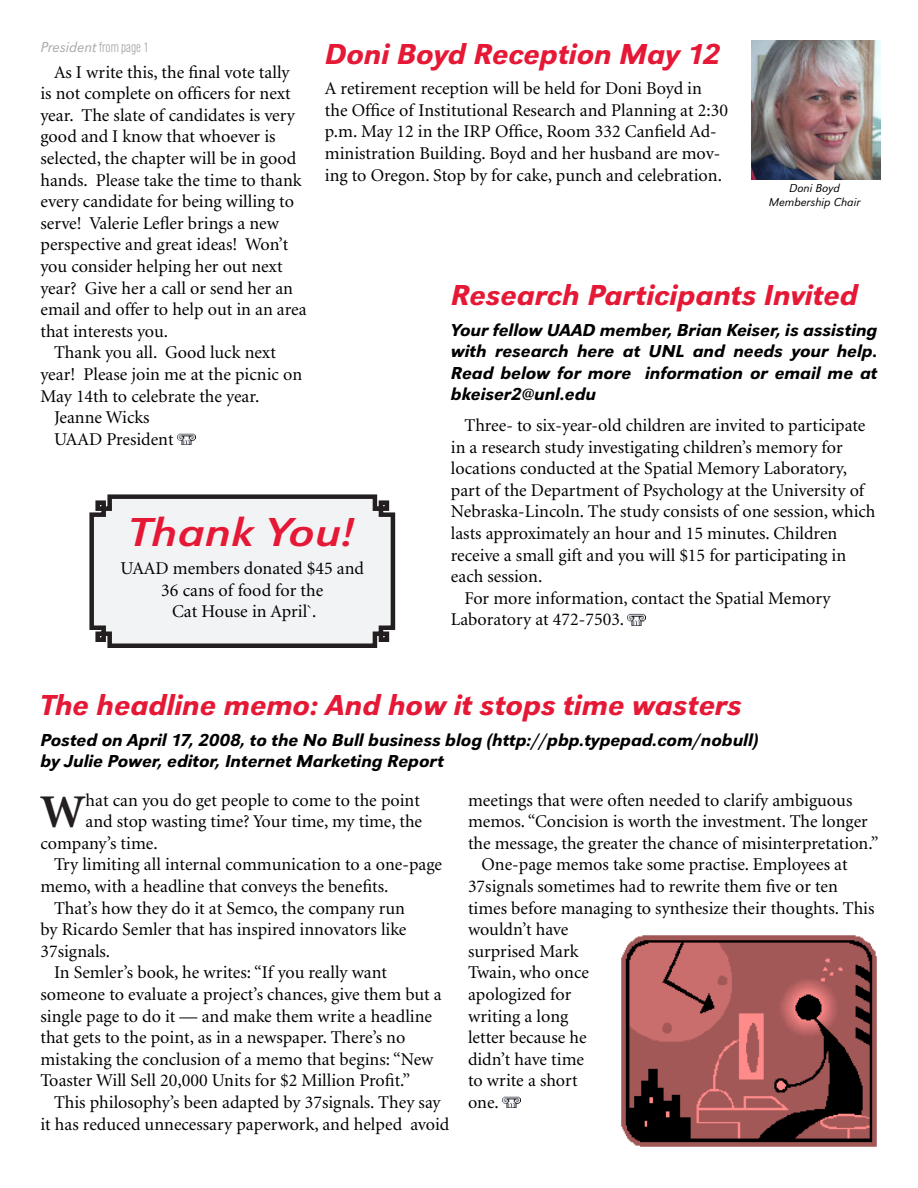
<style>
.page{position:relative;width:918px;height:1188px;background:#fff}
.page>*{position:absolute;margin:0;border:0;box-sizing:border-box;transform-origin:0 0}
.Body_Text_1st_para{font:700 46.95px "Minion";color:#231f20}
.Pull_Quote{font:italic 42px "URW Grotesk T";color:#e51836;scale:1.14 1}
.Heading_1{font:30px "URW Grotesk T Med Ita";color:#e51836}
.Body_Text{font:18px/21.6px "Minion";color:#000}
.byline{font:18px/21.6px "URW Grotesk T Med Ita";color:#000;text-align:justify}
.Body_Text_1st_para-2{font:18px "Minion";color:#000}
.t1{font:italic 300 15px "URW Grotesk T";color:#a8a9ad}
.t2{font:italic 300 12px "URW Grotesk T";color:#000}
.s1{font-family:"URW Grotesk T Lig Con";font-weight:400;font-style:normal}
</style>
<div class="page">
<img style="left:752px;top:40px;width:129px;height:139px">
<img style="left:178px;top:433px;width:17px;height:12px">
<svg style="left:89px;top:494px;width:307px;height:154px"></svg>
<img style="left:628px;top:613px;width:17px;height:12px">
<img style="left:503px;top:1096px;width:17px;height:12px">
<img style="left:621px;top:935px;width:256px;height:212px">
<p class="t1" style="left:40px;top:39px;width:110px">President <span class="s1">from page 1</span></p>
<p class="Body_Text" style="left:40px;top:62px;width:268px;text-indent:14px">As I write this, the final vote tally<br>is not complete on officers for next year. The slate of candidates is very good and I know that whoever is selected, the chapter will be in good hands. Please take the time to thank every candidate for being willing to serve! Valerie Lefler brings a new perspective and great ideas! Won’t you consider helping her out next year? Give her a call or send her an email and offer to help out in an area that interests you.</p>
<p class="Body_Text" style="left:40px;top:343px;width:263px;text-indent:14px">Thank you all. Good luck next year! Please join me at the picnic on<br>May 14th to celebrate the year.</p>
<p class="Body_Text" style="left:54px;top:407px;width:97px">Jeanne Wicks</p>
<p class="Body_Text" style="left:54px;top:429px;width:121px">UAAD President</p>
<p class="Heading_1" style="left:325px;top:36px;width:397px">Doni Boyd Reception May 12</p>
<p class="Body_Text" style="left:325px;top:78px;width:405px">A retirement reception will be held for Doni Boyd in the Office of Institutional Research and Planning at 2:30 p.m. May 12 in the IRP Office, Room 332 Canfield Ad&shy;ministration Building. Boyd and her husband are mov&shy;ing to Oregon. Stop by for cake, punch and celebration.</p>
<p class="t2" style="left:789px;top:181px;width:52px">Doni Boyd</p>
<p class="t2" style="left:769px;top:195px;width:93px">Membership Chair</p>
<p class="Heading_1" style="left:451px;top:278px;width:409px">Research Participants Invited</p>
<p class="byline" style="left:451px;top:319px;width:428px">Your fellow UAAD member, Brian Keiser, is assisting with research here at UNL and needs your help.<br>Read below for more information or email me at bkeiser2@unl.edu</p>
<p class="Body_Text" style="left:451px;top:415px;width:426px;text-indent:14px">Three- to six-year-old children are invited to participate in a research study investigating children’s memory for locations conducted at the Spatial Memory Laboratory, part of the Department of Psychology at the University of Nebraska-Lincoln. The study consists of one session, which lasts approximately an hour and 15 minutes. Children receive a small gift and you will $15 for participating in each session.</p>
<p class="Body_Text" style="left:451px;top:588px;width:381px;text-indent:14px">For more information, contact the Spatial Memory<br>Laboratory at 472-7503.</p>
<p class="Pull_Quote" style="left:129px;top:508px;width:199px">Thank You!</p>
<p class="Body_Text" style="left:120px;top:558px;width:245px;text-align:center">UAAD members donated $45 and<br>36 cans of food for the<br>Cat House in April`.</p>
<p class="Heading_1" style="left:40px;top:688px;width:703px">The headline memo: And how it stops time wasters</p>
<p class="byline" style="left:40px;top:729px;width:719px">Posted on April 17, 2008, to the No Bull business blog (http://pbp.typepad.com/nobull) by Julie Power, editor, Internet Marketing Report</p>
<p class="Body_Text_1st_para" style="left:40px;top:788px;width:47px">W</p>
<p class="Body_Text_1st_para-2" style="left:86px;top:791px;width:336px">hat can you do get people to come to the point</p>
<p class="Body_Text" style="left:468px;top:790px;width:412px">meetings that were often needed to clarify ambiguous memos. “Concision is worth the investment. The longer the message, the greater the chance of misinterpretation.”</p>
<p class="Body_Text" style="left:468px;top:854px;width:408px;text-indent:14px">One-page memos take some practise. Employees at<br>37signals sometimes had to rewrite them five or ten times before managing to synthesize their thoughts. This wouldn’t have<br>surprised Mark<br>Twain, who once<br>apologized for<br>writing a long<br>letter because he<br>didn’t have time<br>to write a short<br>one.</p>
<p class="Body_Text_1st_para-2" style="left:86px;top:812px;width:338px">and stop wasting time? Your time, my time, the</p>
<p class="Body_Text_1st_para-2" style="left:40px;top:834px;width:119px">company’s time.</p>
<p class="Body_Text" style="left:40px;top:854px;width:403px;text-indent:14px">Try limiting all internal communication to a one-page memo, with a headline that conveys the benefits.</p>
<p class="Body_Text" style="left:40px;top:898px;width:367px;text-align:justify;text-indent:14px">That’s how they do it at Semco, the company run by Ricardo Semler that has inspired innovators like 37signals.</p>
<p class="Body_Text" style="left:40px;top:962px;width:403px;text-indent:14px">In Semler’s book, he writes: “If you really want someone to evaluate a project’s chances, give them but a single page to do it — and make them write a headline that gets to the point, as in a newspaper. There’s no mistaking the conclusion of a memo that begins: “New Toaster Will Sell 20,000 Units for $2 Million Profit.”</p>
<p class="Body_Text" style="left:40px;top:1092px;width:410px;text-align:center">This philosophy’s been adapted by 37signals. They say<br>it has reduced unnecessary paperwork, and helped avoid</p>
</div>
